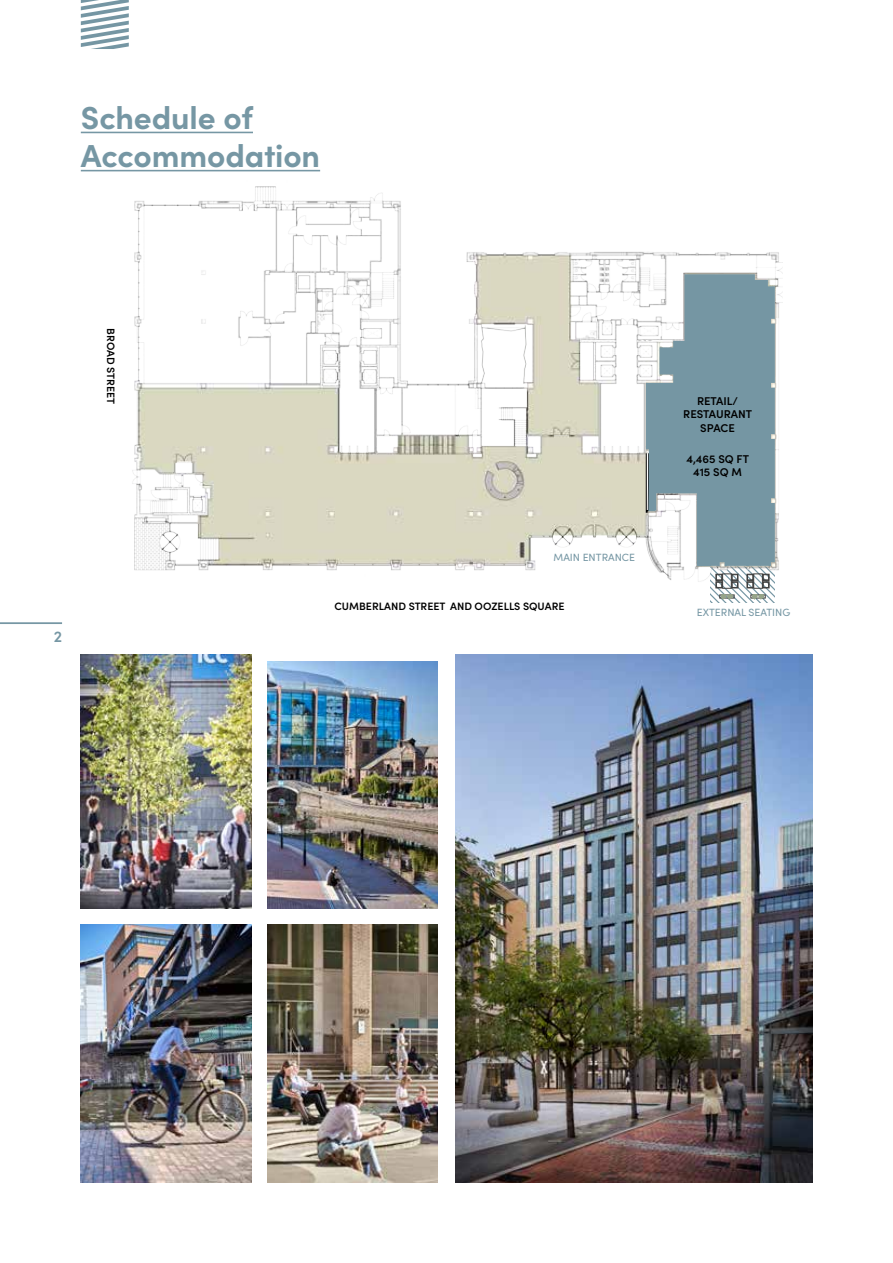
<style>
.page{position:relative;width:893px;height:1263px;background:#fff}
.page>*{position:absolute;margin:0;border:0;box-sizing:border-box;transform-origin:0 0}
.t1{font:700 31.8px/38.1px "Sofia Pro";letter-spacing:-.005em;color:#7697a4}
.t2{font:600 15.75px "Sofia Pro";color:#7697a4}
.t3{font:600 11.25px/13.5px "Sofia Pro";color:#000;text-align:center}
.t4{font:600 10.65px "Sofia Pro";color:#000}
.t5{font:10.5px "Sofia Pro";color:#7697a4}
</style>
<div class="page">
<img style="left:268px;top:661px;width:169px;height:247px">
<svg style="left:81px;top:0;width:48px;height:49px"></svg>
<img style="left:132px;top:186px;width:650px;height:385px">
<svg style="left:646px;top:274px;width:129px;height:329px"></svg>
<div style="left:584px;top:558px;width:19px;height:14px;background:#fff"></div>
<hr style="left:0;top:622px;width:62px;height:2px;background:#7697a4">
<img style="left:455px;top:655px;width:358px;height:527px">
<img style="left:81px;top:925px;width:170px;height:257px">
<img style="left:81px;top:655px;width:170px;height:253px">
<img style="left:268px;top:925px;width:169px;height:257px">
<hr style="left:81px;top:132px;width:172px;height:1px;background:#7697a4">
<hr style="left:81px;top:170px;width:239px;height:1px;background:#7697a4">
<h1 class="t1" style="left:81px;top:97px;width:241px">Schedule of<br>Accommodation</h1>
<p class="t4" style="left:119px;top:328px;width:77px;rotate:90deg">BROAD STREET</p>
<h2 class="t2" style="left:54px;top:624px;width:10px">2</h2>
<p class="t5" style="left:553px;top:549px;width:83px">MAIN ENTRANCE</p>
<p class="t4" style="left:335px;top:598px;width:231px">CUMBERLAND STREET AND OOZELLS SQUARE</p>
<p class="t3" style="left:683px;top:393px;width:70px">RETAIL/<br>RESTAURANT<br>SPACE</p>
<p class="t3" style="left:686px;top:451px;width:64px">4,465 SQ FT<br>415 SQ M</p>
<p class="t5" style="left:697px;top:605px;width:95px">EXTERNAL SEATING</p>
</div>
